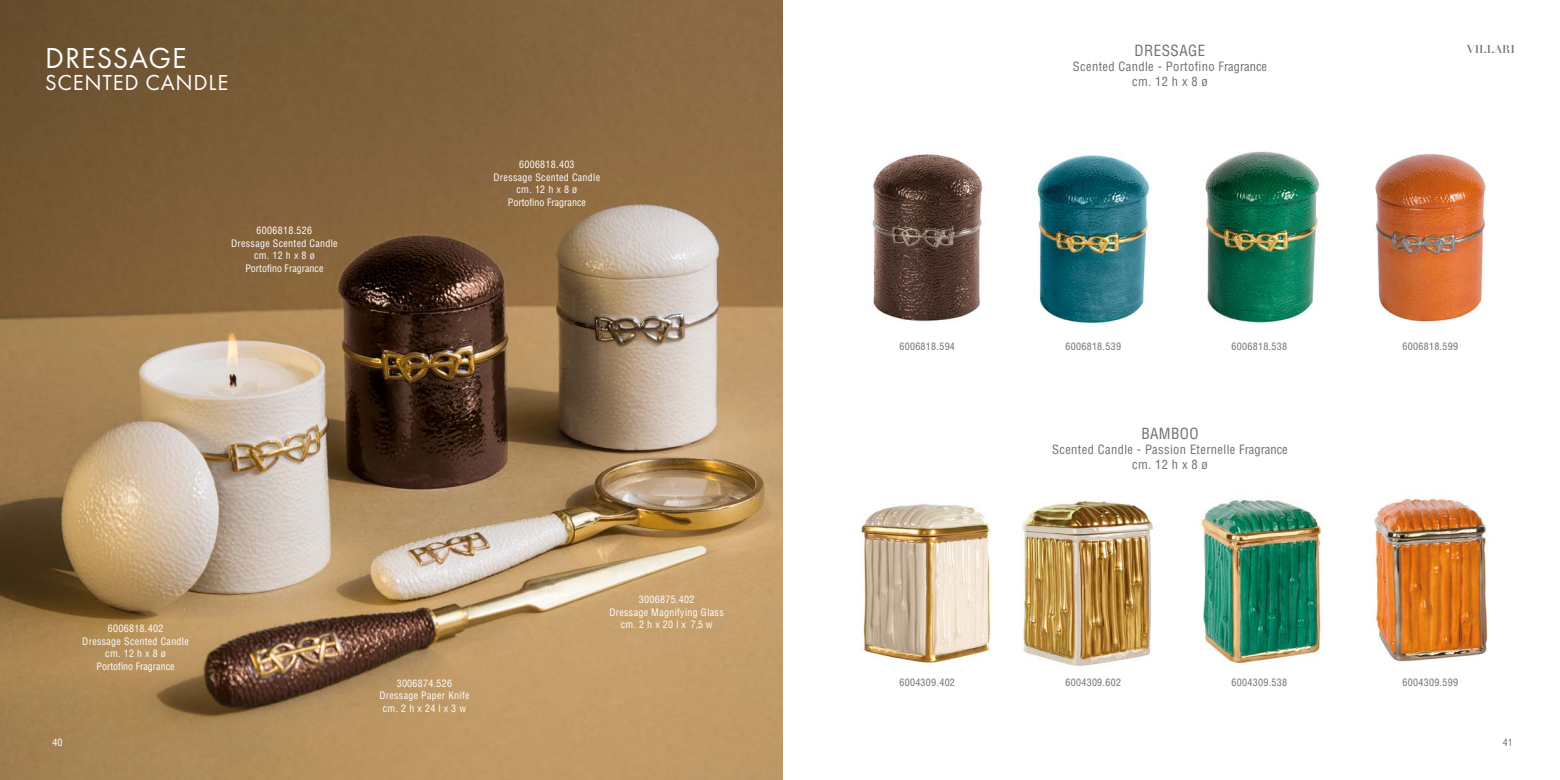
<style>
.page{position:relative;width:1560px;height:780px;background:#fff}
.page>*{position:absolute;margin:0;border:0;box-sizing:border-box;transform-origin:0 0}
.t1{font:30px "Futura PT";letter-spacing:.035em;color:#fff}
.t2{font:22.5px "Futura PT";letter-spacing:.035em;color:#fff}
.t3{font:condensed 15px "Helvetica";letter-spacing:.03em;color:#706f6f}
.t4{font:condensed 12.5px/15px "Helvetica";letter-spacing:.03em;color:#706f6f;text-align:center}
.t5{font:11.25px "Didot LT Std Headline";color:#706f6f}
.t6{font:condensed 10px/12.5px "Helvetica";letter-spacing:.03em;color:#fff;text-align:center}
.t7{font:condensed 10px "Helvetica";letter-spacing:.03em;color:#706f6f}
</style>
<div class="page">
<img style="left:872px;top:154px;width:111px;height:168px">
<img style="left:861px;top:504px;width:130px;height:159px">
<img style="left:1205px;top:151px;width:115px;height:172px">
<img style="left:1200px;top:500px;width:123px;height:164px">
<img style="left:1037px;top:155px;width:113px;height:169px">
<img style="left:1022px;top:501px;width:131px;height:165px">
<img style="left:1375px;top:153px;width:111px;height:170px">
<img style="left:1374px;top:495px;width:114px;height:167px">
<img style="left:0;top:0;width:782px;height:780px">
<h1 class="t1" style="left:45px;top:40px;width:143px">DRESSAGE</h1>
<h2 class="t2" style="left:45px;top:70px;width:185px">SCENTED CANDLE</h2>
<p class="t6" style="left:231px;top:224px;width:108px">6006818.526<br>Dressage Scented Candle cm. 12 h x 8 ø<br>Portofino Fragrance</p>
<p class="t6" style="left:493px;top:158px;width:108px">6006818.403<br>Dressage Scented Candle cm. 12 h x 8 ø<br>Portofino Fragrance</p>
<p class="t6" style="left:82px;top:622px;width:108px">6006818.402<br>Dressage Scented Candle cm. 12 h x 8 ø<br>Portofino Fragrance</p>
<p class="t6" style="left:53px;top:736px;width:11px">40</p>
<p class="t6" style="left:379px;top:676px;width:92px">3006874.526<br>Dressage Paper Knife cm. 2 h x 24 l x 3 w</p>
<p class="t6" style="left:609px;top:593px;width:116px">3006875.402<br>Dressage Magnifying Glass cm. 2 h x 20 l x 7,5 w</p>
<h3 class="t3" style="left:1134px;top:42px;width:72px">DRESSAGE</h3>
<p class="t4" style="left:1072px;top:59px;width:196px">Scented Candle - Portofino Fragrance cm. 12 h x 8 ø</p>
<p class="t7" style="left:899px;top:340px;width:57px">6006818.594</p>
<p class="t7" style="left:899px;top:676px;width:57px">6004309.402</p>
<p class="t7" style="left:1065px;top:340px;width:57px">6006818.539</p>
<p class="t7" style="left:1231px;top:340px;width:57px">6006818.538</p>
<h3 class="t3" style="left:1141px;top:424px;width:59px">BAMBOO</h3>
<p class="t4" style="left:1051px;top:442px;width:237px">Scented Candle - Passion Eternelle Fragrance cm. 12 h x 8 ø</p>
<p class="t7" style="left:1065px;top:676px;width:57px">6004309.602</p>
<p class="t7" style="left:1231px;top:676px;width:57px">6004309.538</p>
<p class="t5" style="left:1466px;top:42px;width:50px">VILLARI</p>
<p class="t7" style="left:1402px;top:340px;width:57px">6006818.599</p>
<p class="t7" style="left:1402px;top:676px;width:57px">6004309.599</p>
<p class="t7" style="left:1502px;top:736px;width:11px">41</p>
</div>
